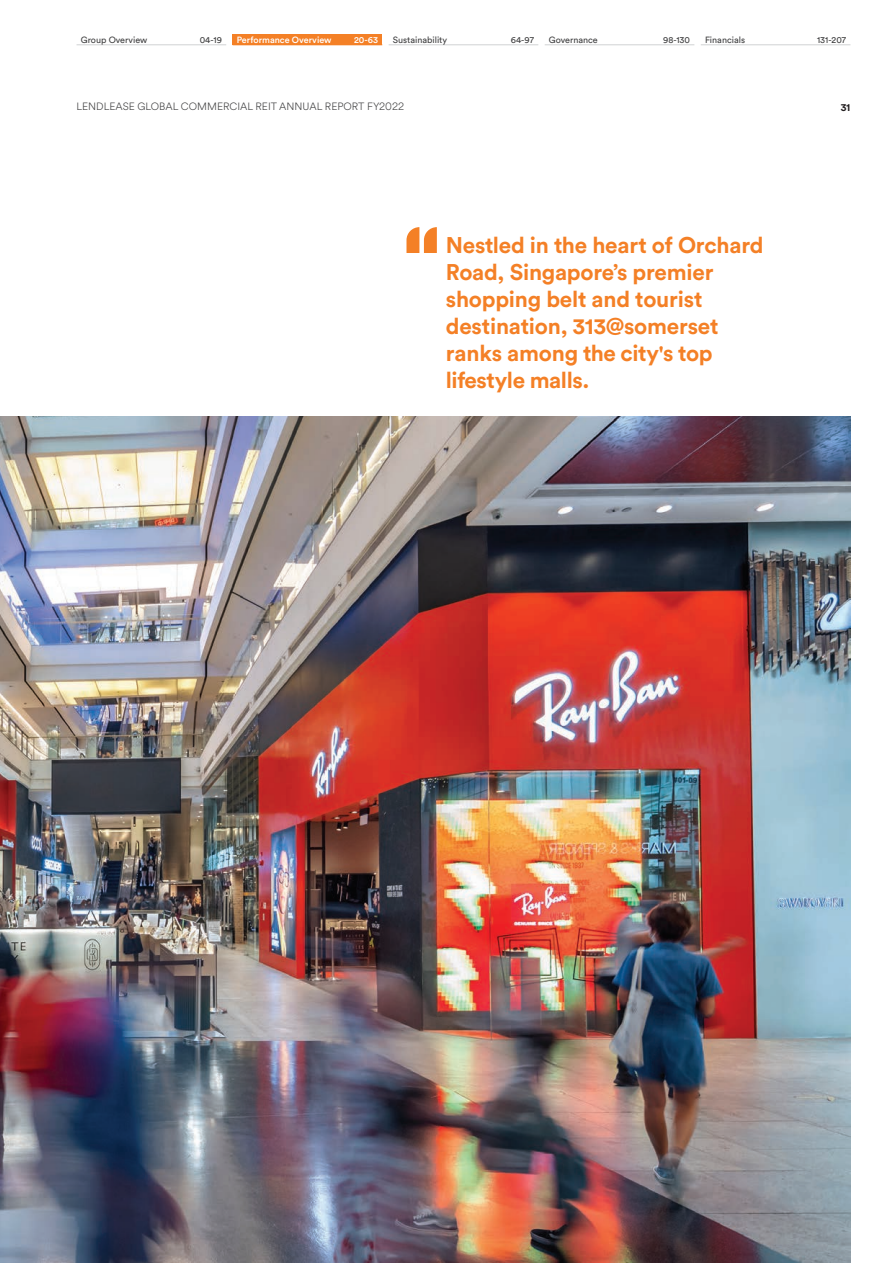
<style>
.page{position:relative;width:893px;height:1263px;background:#fff}
.page>*{position:absolute;margin:0;border:0;box-sizing:border-box;transform-origin:0 0}
.t1{font:700 22.5px/27px "Circular Std";letter-spacing:-.01em;color:#f48026}
.t2{font:300 10.5px "Circular Spotify Text";color:#3e3e3f}
.t3{font:700 10.5px "Circular Std";color:#231f20}
.t4{font:9px "Circular Std";color:#3e3e3f}
.t5{font:500 9px "Circular Std";color:#fff}
</style>
<div class="page">
<div style="left:233px;top:34px;width:149px;height:11px;background:#f48026"></div>
<hr style="left:389px;top:44px;width:149px;height:1px;background:#d1d2d4">
<hr style="left:545px;top:44px;width:149px;height:1px;background:#d1d2d4">
<hr style="left:701px;top:44px;width:149px;height:1px;background:#d1d2d4">
<hr style="left:77px;top:44px;width:149px;height:1px;background:#d1d2d4">
<img style="left:0;top:417px;width:850px;height:846px">
<svg style="left:406px;top:227px;width:31px;height:26px"></svg>
<p class="t4" style="left:81px;top:34px;width:68px">Group Overview</p>
<p class="t4" style="left:200px;top:34px;width:24px">04-19</p>
<p class="t5" style="left:237px;top:34px;width:96px">Performance Overview</p>
<p class="t5" style="left:354px;top:34px;width:26px">20-63</p>
<p class="t4" style="left:393px;top:34px;width:56px">Sustainability</p>
<p class="t4" style="left:511px;top:34px;width:25px">64-97</p>
<p class="t4" style="left:549px;top:34px;width:50px">Governance</p>
<p class="t4" style="left:663px;top:34px;width:28px">98-130</p>
<p class="t4" style="left:705px;top:34px;width:42px">Financials</p>
<p class="t4" style="left:817px;top:34px;width:31px">131-207</p>
<p class="t2" style="left:77px;top:99px;width:329px">LENDLEASE GLOBAL COMMERCIAL REIT ANNUAL REPORT FY2022</p>
<p class="t3" style="left:841px;top:100px;width:11px">31</p>
<p class="t1" style="left:446px;top:231px;width:319px">Nestled in the heart of Orchard<br>Road, Singapore’s premier shopping belt and tourist destination, 313@somerset ranks among the city's top lifestyle malls.</p>
</div>
